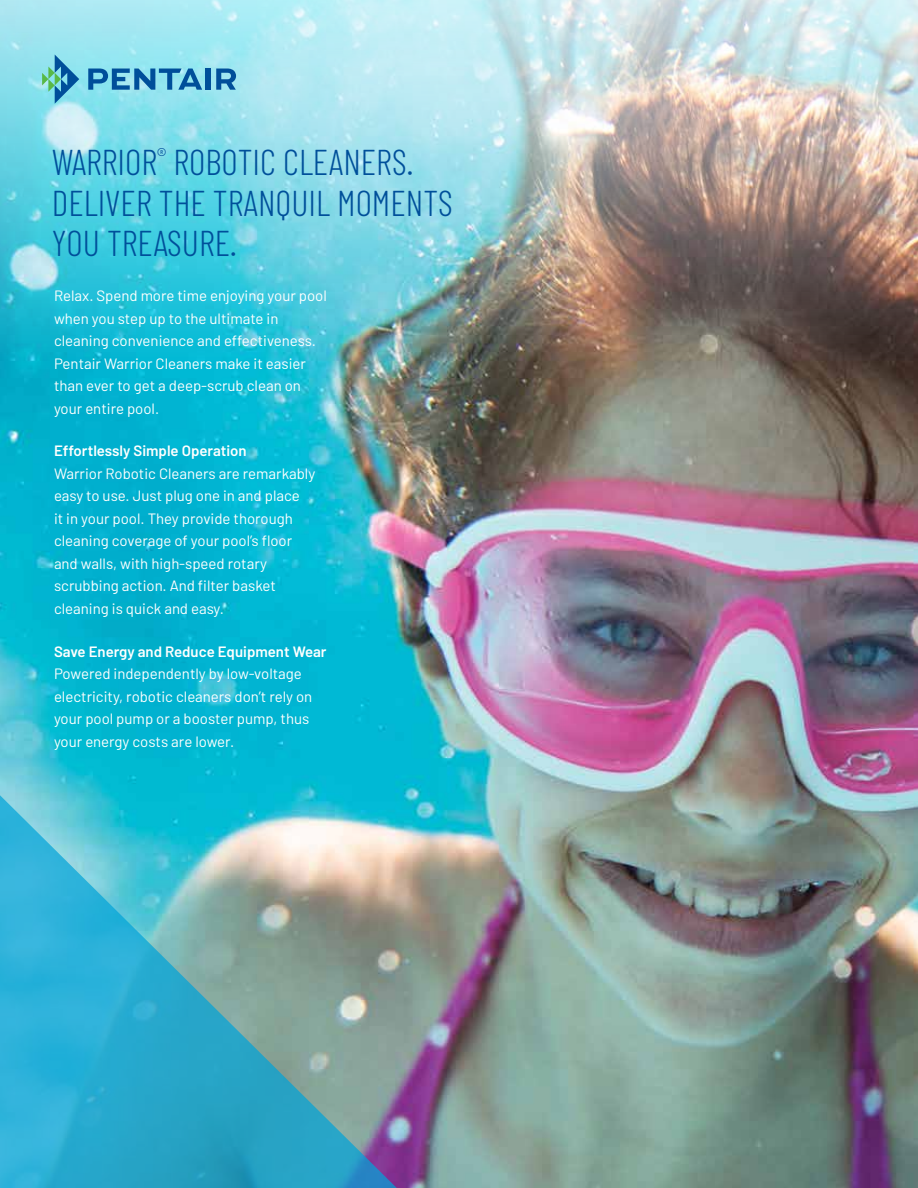
<style>
.page{position:relative;width:918px;height:1188px;background:#fff}
.page>*{position:absolute;margin:0;border:0;box-sizing:border-box;transform-origin:0 0}
.t1{font:300 36px/40.5px "Barlow Condensed";color:#004f9a}
.t2{font:15px/22.5px "Barlow";color:#fff}
.t3{font:600 15px "Barlow";color:#fff}
</style>
<div class="page">
<img style="left:0;top:361px;width:918px;height:827px">
<img style="left:0;top:0;width:918px;height:361px">
<svg style="left:0;top:781px;width:413px;height:407px;background:#54aec0"></svg>
<svg style="left:42px;top:55px;width:37px;height:49px;background:#66bbcb"></svg>
<svg style="left:88px;top:69px;width:114px;height:21px;background:#4c9bc5"></svg>
<div style="left:206px;top:69px;width:5px;height:21px;background:#004f9a"></div>
<svg style="left:216px;top:69px;width:20px;height:21px"></svg>
<h1 class="t1" style="left:52px;top:140px;width:403px">WARRIOR<sup>®</sup> ROBOTIC CLEANERS.<br>DELIVER THE TRANQUIL MOMENTS<br>YOU TREASURE.</h1>
<p class="t2" style="left:54px;top:284px;width:274px">Relax. Spend more time enjoying your pool when you step up to the ultimate in cleaning convenience and effectiveness.<br>Pentair Warrior Cleaners make it easier than ever to get a deep-scrub clean on your entire pool.</p>
<p class="t3" style="left:54px;top:440px;width:194px">Effortlessly Simple Operation</p>
<p class="t2" style="left:54px;top:461px;width:263px">Warrior Robotic Cleaners are remarkably easy to use. Just plug one in and place<br>it in your pool. They provide thorough cleaning coverage of your pool’s floor and walls, with high-speed rotary scrubbing action. And filter basket cleaning is quick and easy.</p>
<p class="t3" style="left:54px;top:640px;width:274px">Save Energy and Reduce Equipment Wear</p>
<p class="t2" style="left:54px;top:662px;width:260px">Powered independently by low-voltage electricity, robotic cleaners don’t rely on your pool pump or a booster pump, thus your energy costs are lower.</p>
</div>
